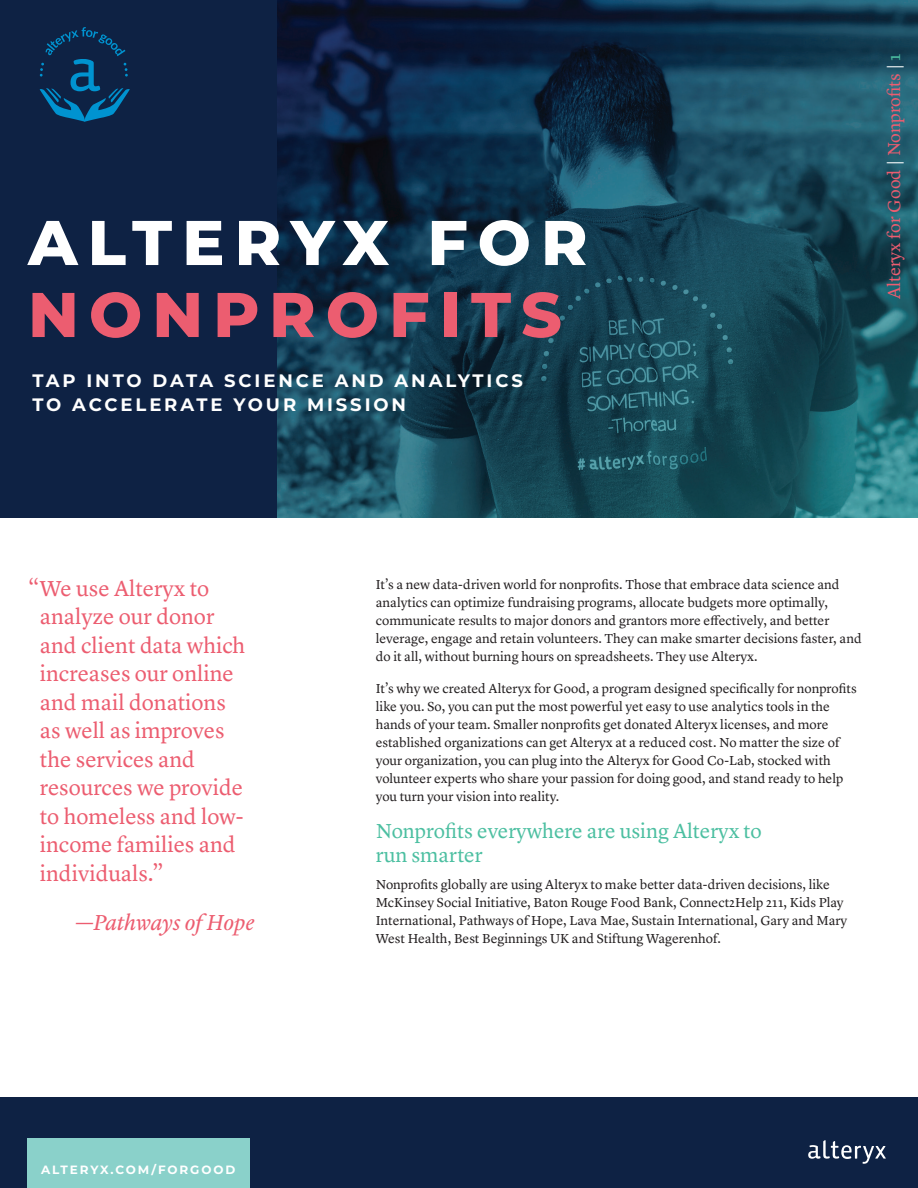
<style>
.page{position:relative;width:918px;height:1188px;background:#fff}
.page>*{position:absolute;margin:0;border:0;box-sizing:border-box;transform-origin:0 0}
.cover_head_1{font:800 63px/72px "Montserrat";letter-spacing:.16em;color:#fff}
.navy_bar_extract_pul{font:22.5px/28.5px "Lyon Text";color:#ec5d70}
.pullquote_attribute{font:italic 22.5px "Lyon Text";letter-spacing:-.015em;color:#ec5d70}
.subhead_1{font:21px/24px "Lyon Text";color:#4cbfa1}
.deck_1{font:700 18px/24px "Montserrat";letter-spacing:.16em;color:#fff}
.page_1_folio{font:18px "Lyon Text";color:#ec5d70}
.MainText{font:13.5px/18px "Lyon Text";color:#231f20}
.url_in_footer{font:700 12px "Montserrat";letter-spacing:.16em;color:#fff}
.s1{color:#ec5d70}
.s2{color:#fff}
.s3{color:#4cbfa1}
</style>
<div class="page">
<img style="left:276px;top:0;width:642px;height:517px">
<div style="left:0;top:0;width:276px;height:517px;background:#0e2244"></div>
<div style="left:0;top:1097px;width:918px;height:91px;background:#0e2244"></div>
<svg style="left:808px;top:1140px;width:78px;height:24px"></svg>
<div style="left:27px;top:1138px;width:222px;height:50px;background:#8ad1ca"></div>
<svg style="left:40px;top:27px;width:90px;height:95px"></svg>
<p class="cover_head_1" style="left:28px;top:203px;width:561px">ALTERYX FOR<br><span class="s1">NONPROFITS</span></p>
<p class="deck_1" style="left:32px;top:368px;width:492px">TAP INTO DATA SCIENCE AND ANALYTICS<br>TO ACCELERATE YOUR MISSION</p>
<p class="page_1_folio" style="left:880px;top:299px;width:247px;rotate:-90deg">Alteryx for Good <span class="s2">|</span> Nonprofits <span class="s2">|</span> <span class="s3">1</span></p>
<p class="navy_bar_extract_pul" style="left:40px;top:572px;width:207px;text-indent:-12px">“We use Alteryx to analyze our donor and client data which increases our online and mail donations as well as improves the services and resources we provide to homeless and low&shy;income families and individuals.”</p>
<p class="pullquote_attribute" style="left:75px;top:905px;width:181px">—Pathways of Hope</p>
<p class="MainText" style="left:376px;top:575px;width:487px">It’s a new data-driven world for nonprofits. Those that embrace data science and analytics can optimize fundraising programs, allocate budgets more optimally, communicate results to major donors and grantors more effectively, and better leverage, engage and retain volunteers. They can make smarter decisions faster, and do it all, without burning hours on spreadsheets. They use Alteryx.</p>
<p class="MainText" style="left:376px;top:678px;width:482px">It’s why we created Alteryx for Good, a program designed specifically for nonprofits like you. So, you can put the most powerful yet easy to use analytics tools in the hands of your team. Smaller nonprofits get donated Alteryx licenses, and more established organizations can get Alteryx at a reduced cost. No matter the size of your organization, you can plug into the Alteryx for Good Co-Lab, stocked with volunteer experts who share your passion for doing good, and stand ready to help you turn your vision into reality.</p>
<p class="subhead_1" style="left:376px;top:817px;width:387px">Nonprofits everywhere are using Alteryx to run smarter</p>
<p class="MainText" style="left:376px;top:874px;width:473px">Nonprofits globally are using Alteryx to make better data-driven decisions, like McKinsey Social Initiative, Baton Rouge Food Bank, Connect2Help 211, Kids Play International, Pathways of Hope, Lava Mae, Sustain International, Gary and Mary West Health, Best Beginnings UK and Stiftung Wagerenhof.</p>
<p class="url_in_footer" style="left:41px;top:1161px;width:196px">ALTERYX.COM/FORGOOD</p>
</div>
